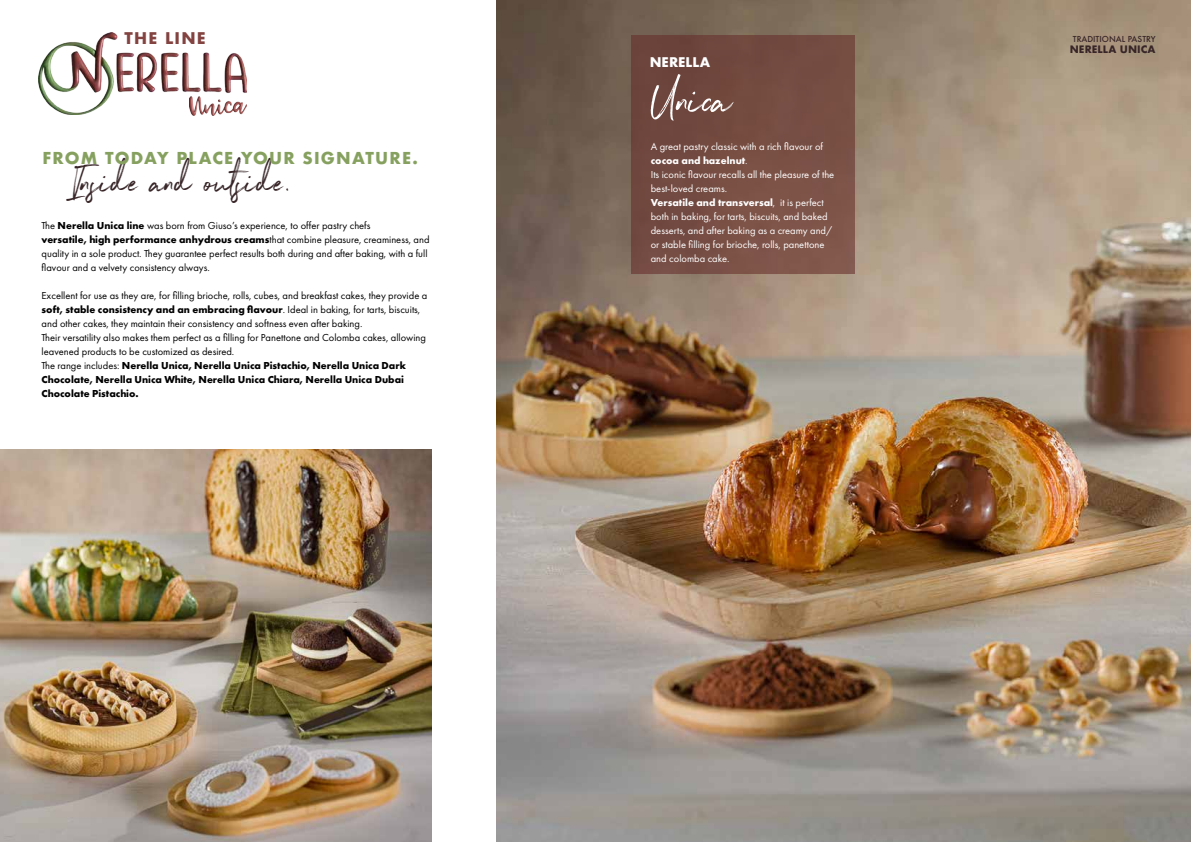
<style>
.page{position:relative;width:1191px;height:842px;background:#fff}
.page>*{position:absolute;margin:0;border:0;box-sizing:border-box;transform-origin:0 0}
.t1{font:53.2px "Northwell";color:#fff}
.t2{font:41.2px "Northwell";color:#382528}
.t3{font:700 16px "Futura";letter-spacing:.075em;color:#86a15f}
.t4{font:700 15.7px "Futura";letter-spacing:.075em;color:#834340}
.t5{font:700 13px "Futura";color:#fff}
.t6{font:10.5px/14px "Futura PT";color:#000}
.t7{font:10.5px/14px "Futura PT";color:#fff}
.t8{font:700 10px "Futura";color:#382528}
.t9{font:500 8px "Futura";color:#382528}
.s1{font-weight:700}
</style>
<div class="page">
<img style="left:496px;top:0;width:695px;height:842px">
<img style="left:0;top:449px;width:431px;height:393px">
<div style="left:631px;top:35px;width:223px;height:239px;background:#744c42"></div>
<img style="left:38px;top:33px;width:208px;height:82px">
<h3 class="t4" style="left:125px;top:27px;width:83px">THE LINE</h3>
<h3 class="t3" style="left:43px;top:146px;width:377px">FROM TODAY PLACE YOUR SIGNATURE.</h3>
<h2 class="t2" style="left:69px;top:153px;width:222px">Inside and outside.</h2>
<p class="t6" style="left:42px;top:218px;width:389px">The <span class="s1">Nerella Unica line</span> was born from Giuso’s experience, to offer pastry chefs<br><span class="s1">versatile, high performance anhydrous creams</span>that combine pleasure, creaminess, and quality in a sole product. They guarantee perfect results both during and after baking, with a full flavour and a velvety consistency always.</p>
<p class="t6" style="left:42px;top:288px;width:387px">Excellent for use as they are, for filling brioche, rolls, cubes, and breakfast cakes, they provide a <span class="s1">soft, stable consistency and an embracing flavour</span>. Ideal in baking, for tarts, biscuits, and other cakes, they maintain their consistency and softness even after baking.<br>Their versatility also makes them perfect as a filling for Panettone and Colomba cakes, allowing leavened products to be customized as desired.<br>The range includes: <span class="s1">Nerella Unica, Nerella Unica Pistachio, Nerella Unica Dark Chocolate, Nerella Unica White, Nerella Unica Chiara, Nerella Unica Dubai Chocolate Pistachio.</span></p>
<p class="t5" style="left:649px;top:52px;width:62px">NERELLA</p>
<h1 class="t1" style="left:649px;top:62px;width:84px">Unica</h1>
<p class="t7" style="left:651px;top:140px;width:185px">A great pastry classic with a rich flavour of <span class="s1">cocoa and hazelnut</span>.<br>Its iconic flavour recalls all the pleasure of the best-loved creams.<br><span class="s1">Versatile and transversal</span>, it is perfect both in baking, for tarts, biscuits, and baked desserts, and after baking as a creamy and/ or stable filling for brioche, rolls, panettone and colomba cake.</p>
<p class="t9" style="left:1072px;top:34px;width:84px">TRADITIONAL PASTRY</p>
<p class="t8" style="left:1069px;top:42px;width:87px">NERELLA UNICA</p>
</div>
